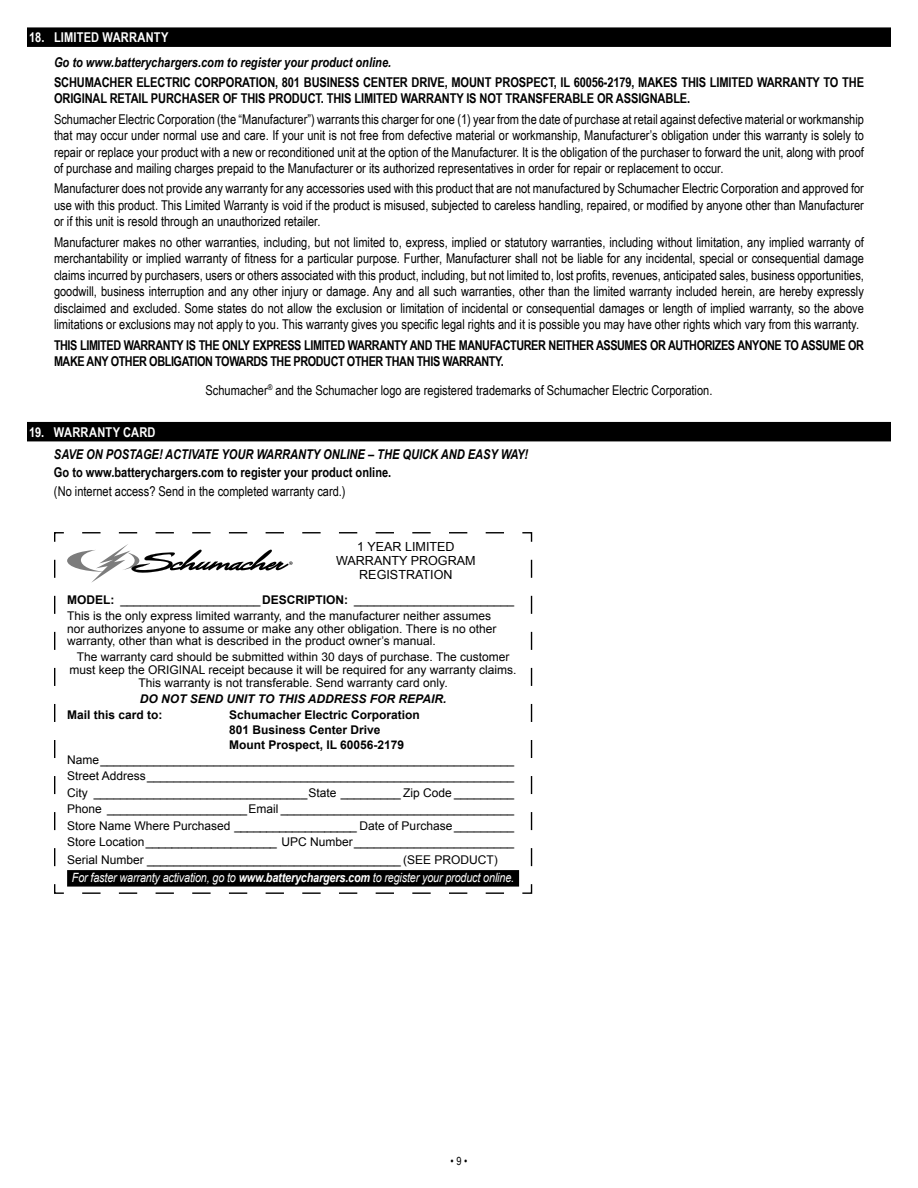
<style>
.page{position:relative;width:918px;height:1188px;background:#fff}
.page>*{position:absolute;margin:0;border:0;box-sizing:border-box;transform-origin:0 0}
.t1{font:13.5px/16.5px "Arial Narrow";color:#000;text-align:justify}
.t2{font:700 13.5px/16.5px "Arial Narrow";letter-spacing:-.01em;color:#000}
.t3{font:700 13.5px/16.5px "Arial Narrow";letter-spacing:-.03em;color:#000}
.t4{font:italic 700 13.5px "Arial Narrow";color:#000}
.t5{font:700 13.5px "Arial Narrow";letter-spacing:.015em;color:#fff}
.t6{font:italic 12.75px "Arial";letter-spacing:-.015em;color:#fff;scale:.85 1}
.t7{font:12.6px/14px "Arial";color:#000;text-align:center}
.t8{font:12px/16.5px "Arial";color:#000}
.t9{font:700 12px/15px "Arial";color:#000}
.t10{font:italic 700 12px "Arial";color:#000}
.t11{font:11.25px "Arial Narrow";color:#000}
.s1{font-weight:700}
</style>
<div class="page">
<div style="left:27px;top:27px;width:864px;height:20px;background:#000"></div>
<div style="left:27px;top:422px;width:864px;height:19px;background:#000"></div>
<svg style="left:54px;top:532px;width:479px;height:362px"></svg>
<div style="left:67px;top:870px;width:452px;height:17px;background:#000"></div>
<svg style="left:67px;top:544px;width:226px;height:39px"></svg>
<p class="t5" style="left:29px;top:27px;width:141px">18. LIMITED WARRANTY</p>
<p class="t4" style="left:54px;top:52px;width:339px">Go to www.batterychargers.com to register your product online.</p>
<p class="t2" style="left:54px;top:73px;width:812px">SCHUMACHER ELECTRIC CORPORATION, 801 BUSINESS CENTER DRIVE, MOUNT PROSPECT, IL 60056-2179, MAKES THIS LIMITED WARRANTY TO THE<br>ORIGINAL RETAIL PURCHASER OF THIS PRODUCT. THIS LIMITED WARRANTY IS NOT TRANSFERABLE OR ASSIGNABLE.</p>
<p class="t1" style="left:54px;top:110px;width:811px">Schumacher Electric Corporation (the “Manufacturer”) warrants this charger for one (1) year from the date of purchase at retail against defective material or workmanship that may occur under normal use and care. If your unit is not free from defective material or workmanship, Manufacturer’s obligation under this warranty is solely to repair or replace your product with a new or reconditioned unit at the option of the Manufacturer. It is the obligation of the purchaser to forward the unit, along with proof of purchase and mailing charges prepaid to the Manufacturer or its authorized representatives in order for repair or replacement to occur.</p>
<p class="t1" style="left:54px;top:180px;width:812px">Manufacturer does not provide any warranty for any accessories used with this product that are not manufactured by Schumacher Electric Corporation and approved for use with this product. This Limited Warranty is void if the product is misused, subjected to careless handling, repaired, or modified by anyone other than Manufacturer or if this unit is resold through an unauthorized retailer.</p>
<p class="t1" style="left:54px;top:233px;width:811px">Manufacturer makes no other warranties, including, but not limited to, express, implied or statutory warranties, including without limitation, any implied warranty of merchantability or implied warranty of fitness for a particular purpose. Further, Manufacturer shall not be liable for any incidental, special or consequential damage claims incurred by purchasers, users or others associated with this product, including, but not limited to, lost profits, revenues, anticipated sales, business opportunities, goodwill, business interruption and any other injury or damage. Any and all such warranties, other than the limited warranty included herein, are hereby expressly disclaimed and excluded. Some states do not allow the exclusion or limitation of incidental or consequential damages or length of implied warranty, so the above limitations or exclusions may not apply to you. This warranty gives you specific legal rights and it is possible you may have other rights which vary from this warranty.</p>
<p class="t3" style="left:54px;top:336px;width:812px">THIS LIMITED WARRANTY IS THE ONLY EXPRESS LIMITED WARRANTY AND THE MANUFACTURER NEITHER ASSUMES OR AUTHORIZES ANYONE TO ASSUME OR<br>MAKE ANY OTHER OBLIGATION TOWARDS THE PRODUCT OTHER THAN THIS WARRANTY.</p>
<p class="t1" style="left:206px;top:381px;width:508px">Schumacher<sup>®</sup> and the Schumacher logo are registered trademarks of Schumacher Electric Corporation.</p>
<p class="t5" style="left:29px;top:422px;width:128px">19. WARRANTY CARD</p>
<p class="t4" style="left:54px;top:444px;width:476px">SAVE ON POSTAGE! ACTIVATE YOUR WARRANTY ONLINE – THE QUICK AND EASY WAY!</p>
<p class="t2" style="left:54px;top:464px;width:339px">Go to www.batterychargers.com to register your product online.</p>
<p class="t1" style="left:54px;top:482px;width:293px">(No internet access? Send in the completed warranty card.)</p>
<p class="t7" style="left:336px;top:540px;width:141px">1 YEAR LIMITED<br>WARRANTY PROGRAM<br>REGISTRATION</p>
<p class="t8" style="left:67px;top:592px;width:449px;line-height:16px"><span class="s1">MODEL:</span> _____________________<span class="s1">DESCRIPTION:</span> ________________________<br>This is the only express limited warranty, and the manufacturer neither assumes</p>
<p class="t8" style="left:67px;top:622px;width:431px;line-height:12.8px">nor authorizes anyone to assume or make any other obligation. There is no other warranty, other than what is described in the product owner’s manual.</p>
<p class="t8" style="left:70px;top:651px;width:449px;line-height:12.8px;text-align:center">The warranty card should be submitted within 30 days of purchase. The customer must keep the ORIGINAL receipt because it will be required for any warranty claims.<br>This warranty is not transferable. Send warranty card only.</p>
<p class="t10" style="left:140px;top:691px;width:308px">DO NOT SEND UNIT TO THIS ADDRESS FOR REPAIR.</p>
<p class="t9" style="left:67px;top:707px;width:97px">Mail this card to:</p>
<p class="t9" style="left:229px;top:707px;width:192px">Schumacher Electric Corporation<br>801 Business Center Drive<br>Mount Prospect, IL 60056-2179</p>
<p class="t8" style="left:67px;top:751px;width:449px;text-align:justify">Name______________________________________________________________ Street Address_______________________________________________________ City ________________________________State _________ Zip Code _________ Phone _____________________Email ___________________________________ Store Name Where Purchased ___________________ Date of Purchase _________ Store Location____________________ UPC Number________________________</p>
<p class="t8" style="left:67px;top:852px;width:432px">Serial Number ______________________________________ (SEE PRODUCT)</p>
<p class="t6" style="left:72px;top:869px;width:522px">For faster warranty activation, go to <span class="s1">www.batterychargers.com</span> to register your product online.</p>
<p class="t11" style="left:451px;top:1152px;width:18px">• 9 •</p>
</div>
